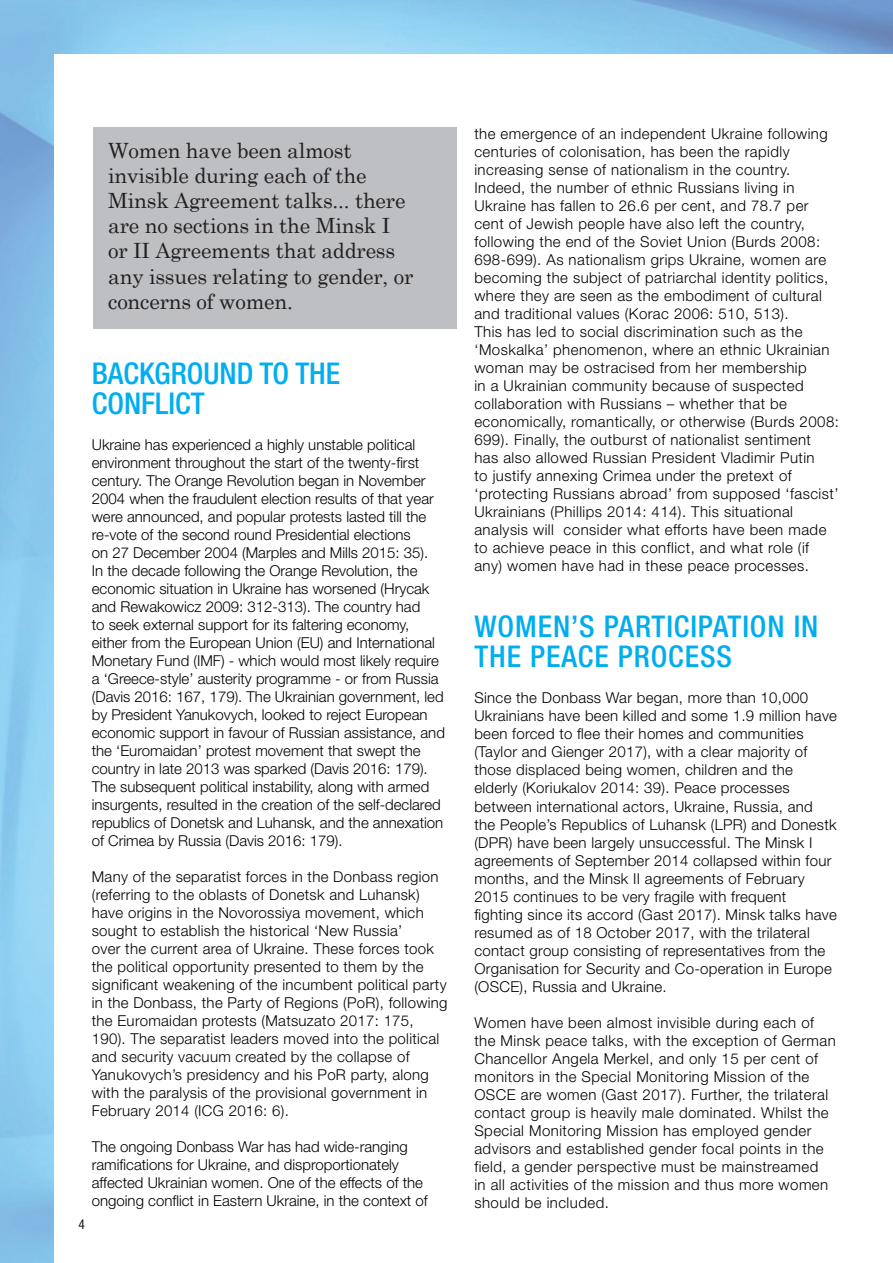
<style>
.page{position:relative;width:893px;height:1263px;background:#fff}
.page>*{position:absolute;margin:0;border:0;box-sizing:border-box;transform-origin:0 0}
.t1{font:500 condensed 30px/30px "Helvetica Neue";letter-spacing:.03em;color:#00aeef}
.t2{font:500 condensed 30px/30px "Helvetica Neue";color:#00aeef}
.t3{font:21px/25.2px "Century Schoolbook";letter-spacing:-.01em;color:#231f20}
.t4{font:300 15px/18px "Helvetica Neue";letter-spacing:.02em;color:#000}
.t5{font:300 15px/18px "Helvetica Neue";color:#000}
.t6{font:condensed 13.5px "Helvetica Neue";color:#231f20}
</style>
<div class="page">
<img style="left:0;top:0;width:893px;height:1263px">
<div style="left:54px;top:54px;width:839px;height:1209px;background:#fff"></div>
<div style="left:93px;top:128px;width:363px;height:201px;background:#bebfc2"></div>
<h2 class="t3" style="left:108px;top:137px;width:307px">Women have been almost invisible during each of the<br>Minsk Agreement talks... there are no sections in the Minsk I or II Agreements that address any issues relating to gender, or concerns of women.</h2>
<h1 class="t2" style="left:92px;top:358px;width:250px">BACKGROUND TO THE<br>CONFLICT</h1>
<p class="t5" style="left:92px;top:435px;width:355px">Ukraine has experienced a highly unstable political environment throughout the start of the twenty-first century. The Orange Revolution began in November 2004 when the fraudulent election results of that year were announced, and popular protests lasted till the re-vote of the second round Presidential elections<br>on 27 December 2004 (Marples and Mills 2015: 35).<br>In the decade following the Orange Revolution, the economic situation in Ukraine has worsened (Hrycak and Rewakowicz 2009: 312-313). The country had<br>to seek external support for its faltering economy, either from the European Union (EU) and International Monetary Fund (IMF) - which would most likely require a ‘Greece-style’ austerity programme - or from Russia (Davis 2016: 167, 179). The Ukrainian government, led by President Yanukovych, looked to reject European economic support in favour of Russian assistance, and the ‘Euromaidan’ protest movement that swept the country in late 2013 was sparked (Davis 2016: 179).<br>The subsequent political instability, along with armed insurgents, resulted in the creation of the self-declared republics of Donetsk and Luhansk, and the annexation of Crimea by Russia (Davis 2016: 179).</p>
<p class="t4" style="left:92px;top:867px;width:357px">Many of the separatist forces in the Donbass region (referring to the oblasts of Donetsk and Luhansk) have origins in the Novorossiya movement, which sought to establish the historical ‘New Russia’<br>over the current area of Ukraine. These forces took the political opportunity presented to them by the significant weakening of the incumbent political party in the Donbass, the Party of Regions (PoR), following the Euromaidan protests (Matsuzato 2017: 175, 190). The separatist leaders moved into the political and security vacuum created by the collapse of Yanukovych’s presidency and his PoR party, along with the paralysis of the provisional government in February 2014 (ICG 2016: 6).</p>
<p class="t5" style="left:92px;top:1137px;width:337px">The ongoing Donbass War has had wide-ranging ramifications for Ukraine, and disproportionately affected Ukrainian women. One of the effects of the ongoing conflict in Eastern Ukraine, in the context of</p>
<p class="t6" style="left:79px;top:1216px;width:8px">4</p>
<p class="t4" style="left:474px;top:125px;width:366px">the emergence of an independent Ukraine following centuries of colonisation, has been the rapidly increasing sense of nationalism in the country.<br>Indeed, the number of ethnic Russians living in Ukraine has fallen to 26.6 per cent, and 78.7 per cent of Jewish people have also left the country, following the end of the Soviet Union (Burds 2008:<br>698-699). As nationalism grips Ukraine, women are becoming the subject of patriarchal identity politics, where they are seen as the embodiment of cultural and traditional values (Korac 2006: 510, 513).<br>This has led to social discrimination such as the ‘Moskalka’ phenomenon, where an ethnic Ukrainian woman may be ostracised from her membership<br>in a Ukrainian community because of suspected collaboration with Russians – whether that be economically, romantically, or otherwise (Burds 2008:<br>699). Finally, the outburst of nationalist sentiment<br>has also allowed Russian President Vladimir Putin<br>to justify annexing Crimea under the pretext of ‘protecting Russians abroad’ from supposed ‘fascist’ Ukrainians (Phillips 2014: 414). This situational analysis will consider what efforts have been made to achieve peace in this conflict, and what role (if any) women have had in these peace processes.</p>
<h1 class="t1" style="left:474px;top:611px;width:346px">WOMEN’S PARTICIPATION IN<br>THE PEACE PROCESS</h1>
<p class="t4" style="left:474px;top:689px;width:364px">Since the Donbass War began, more than 10,000<br>Ukrainians have been killed and some 1.9 million have been forced to flee their homes and communities (Taylor and Gienger 2017), with a clear majority of those displaced being women, children and the elderly (Koriukalov 2014: 39). Peace processes between international actors, Ukraine, Russia, and the People’s Republics of Luhansk (LPR) and Donestk (DPR) have been largely unsuccessful. The Minsk I agreements of September 2014 collapsed within four months, and the Minsk II agreements of February 2015 continues to be very fragile with frequent fighting since its accord (Gast 2017). Minsk talks have resumed as of 18 October 2017, with the trilateral contact group consisting of representatives from the Organisation for Security and Co-operation in Europe (OSCE), Russia and Ukraine.</p>
<p class="t4" style="left:474px;top:1013px;width:363px">Women have been almost invisible during each of the Minsk peace talks, with the exception of German Chancellor Angela Merkel, and only 15 per cent of monitors in the Special Monitoring Mission of the OSCE are women (Gast 2017). Further, the trilateral contact group is heavily male dominated. Whilst the Special Monitoring Mission has employed gender advisors and established gender focal points in the field, a gender perspective must be mainstreamed<br>in all activities of the mission and thus more women should be included.</p>
</div>
